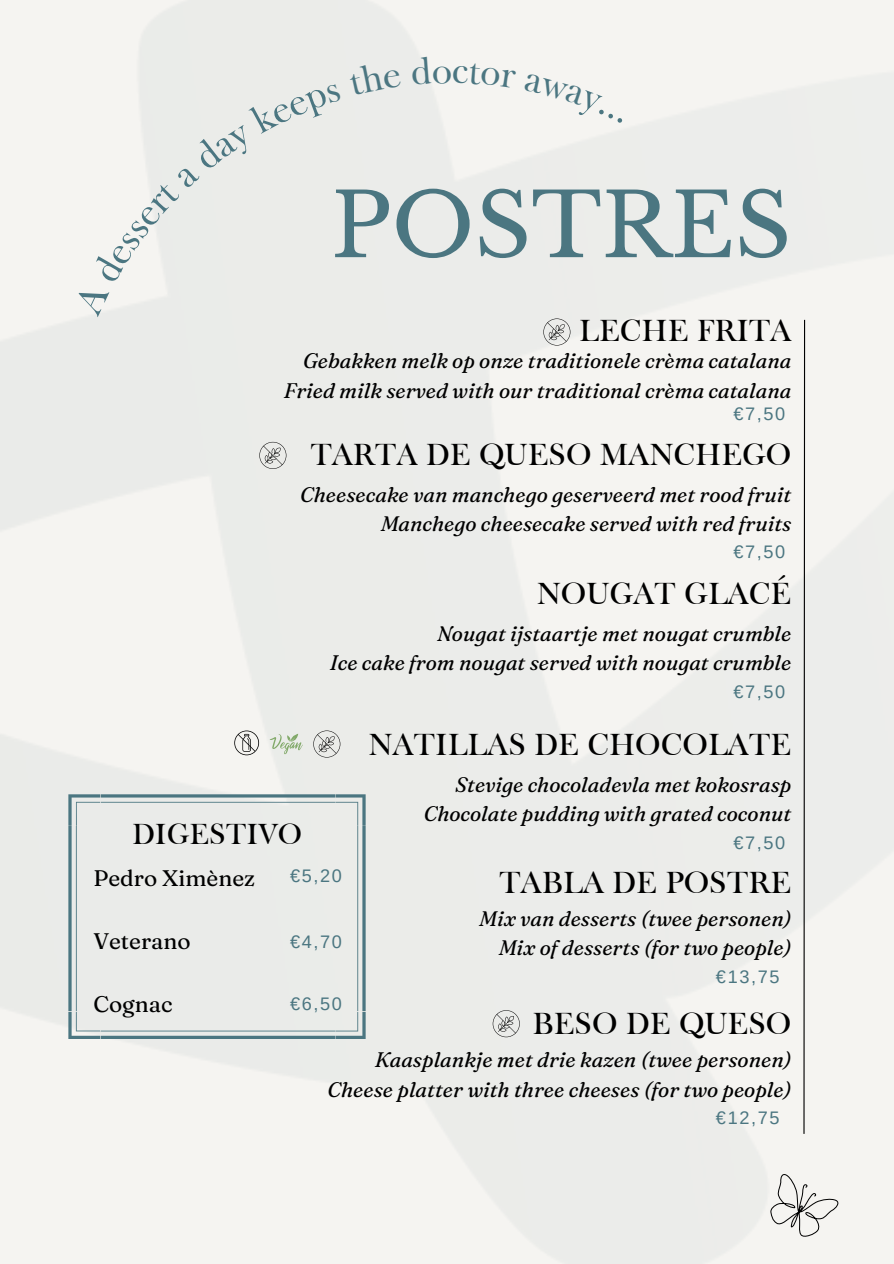
<style>
.page{position:relative;width:894px;height:1264px;background:#fff}
.page>*{position:absolute;margin:0;border:0;box-sizing:border-box;transform-origin:0 0}
.t1{font:87.75px "Libre Baskerville";color:#4b7681}
.t2{font:31.5px "Frys Baskerville BT";color:#000}
.t3{font:30px "Frys Baskerville BT";color:#000}
.t4{font:22.5px "Fraunces 9 pt";color:#000}
.t5{font:italic 21px/29.2px "Fraunces 9 pt";color:#000;text-align:right}
.t6{font:18.15px "Arimo";letter-spacing:.09em;color:#4b7681}
</style>
<div class="page">
<img style="left:0;top:0;width:893px;height:1263px">
<svg style="left:802px;top:319px;width:3px;height:815px"></svg>
<svg style="left:769px;top:1174px;width:70px;height:64px"></svg>
<svg style="left:68px;top:794px;width:297px;height:244px;fill:#eaebe9"></svg>
<svg style="left:259px;top:442px;width:27px;height:27px"></svg>
<svg style="left:313px;top:730px;width:27px;height:27px"></svg>
<svg style="left:543px;top:318px;width:27px;height:27px"></svg>
<svg style="left:269px;top:733px;width:33px;height:21px"></svg>
<svg style="left:492px;top:1010px;width:27px;height:27px"></svg>
<svg style="left:234px;top:730px;width:25px;height:25px"></svg>
<svg style="left:73px;top:83px;width:268px;height:234px"></svg>
<div style="left:349px;top:62px;width:52px;height:34px;background:#ebecea"></div>
<svg style="left:411px;top:56px;width:105px;height:33px"></svg>
<div style="left:523px;top:73px;width:99px;height:50px;background:#f5f4f1"></div>
<h1 class="t1" style="left:331px;top:172px;width:461px">POSTRES</h1>
<h2 class="t2" style="left:579px;top:311px;width:214px">LECHE FRITA</h2>
<p class="t5" style="left:284px;top:346px;width:509px">Gebakken melk op onze traditionele crèma catalana<br>Fried milk served with our traditional crèma catalana</p>
<p class="t6" style="left:733px;top:403px;width:53px">€7,50</p>
<h2 class="t2" style="left:310px;top:434px;width:482px">TARTA DE QUESO MANCHEGO</h2>
<p class="t5" style="left:300px;top:479px;width:492px">Cheesecake van manchego geserveerd met rood fruit<br>Manchego cheesecake served with red fruits</p>
<p class="t6" style="left:733px;top:541px;width:53px">€7,50</p>
<h2 class="t2" style="left:536px;top:573px;width:256px">NOUGAT GLACÉ</h2>
<p class="t5" style="left:330px;top:618px;width:463px">Nougat ijstaartje met nougat crumble<br>Ice cake from nougat served with nougat crumble</p>
<p class="t6" style="left:733px;top:681px;width:53px">€7,50</p>
<h3 class="t3" style="left:132px;top:815px;width:171px">DIGESTIVO</h3>
<p class="t4" style="left:93px;top:863px;width:163px">Pedro Ximènez</p>
<p class="t6" style="left:290px;top:865px;width:53px">€5,20</p>
<p class="t4" style="left:93px;top:926px;width:99px">Veterano</p>
<p class="t6" style="left:290px;top:931px;width:53px">€4,70</p>
<h2 class="t2" style="left:368px;top:724px;width:424px">NATILLAS DE CHOCOLATE</h2>
<p class="t5" style="left:423px;top:769px;width:369px">Stevige chocoladevla met kokosrasp<br>Chocolate pudding with grated coconut</p>
<p class="t6" style="left:733px;top:832px;width:53px">€7,50</p>
<h2 class="t2" style="left:499px;top:863px;width:294px">TABLA DE POSTRE</h2>
<p class="t5" style="left:479px;top:904px;width:313px">Mix van desserts (twee personen)<br>Mix of desserts (for two people)</p>
<p class="t6" style="left:715px;top:966px;width:65px">€13,75</p>
<p class="t4" style="left:93px;top:989px;width:81px">Cognac</p>
<p class="t6" style="left:290px;top:993px;width:53px">€6,50</p>
<p class="t5" style="left:327px;top:1045px;width:465px">Kaasplankje met drie kazen (twee personen)<br>Cheese platter with three cheeses (for two people)</p>
<h2 class="t2" style="left:532px;top:1004px;width:260px">BESO DE QUESO</h2>
<p class="t6" style="left:715px;top:1107px;width:65px">€12,75</p>
</div>
